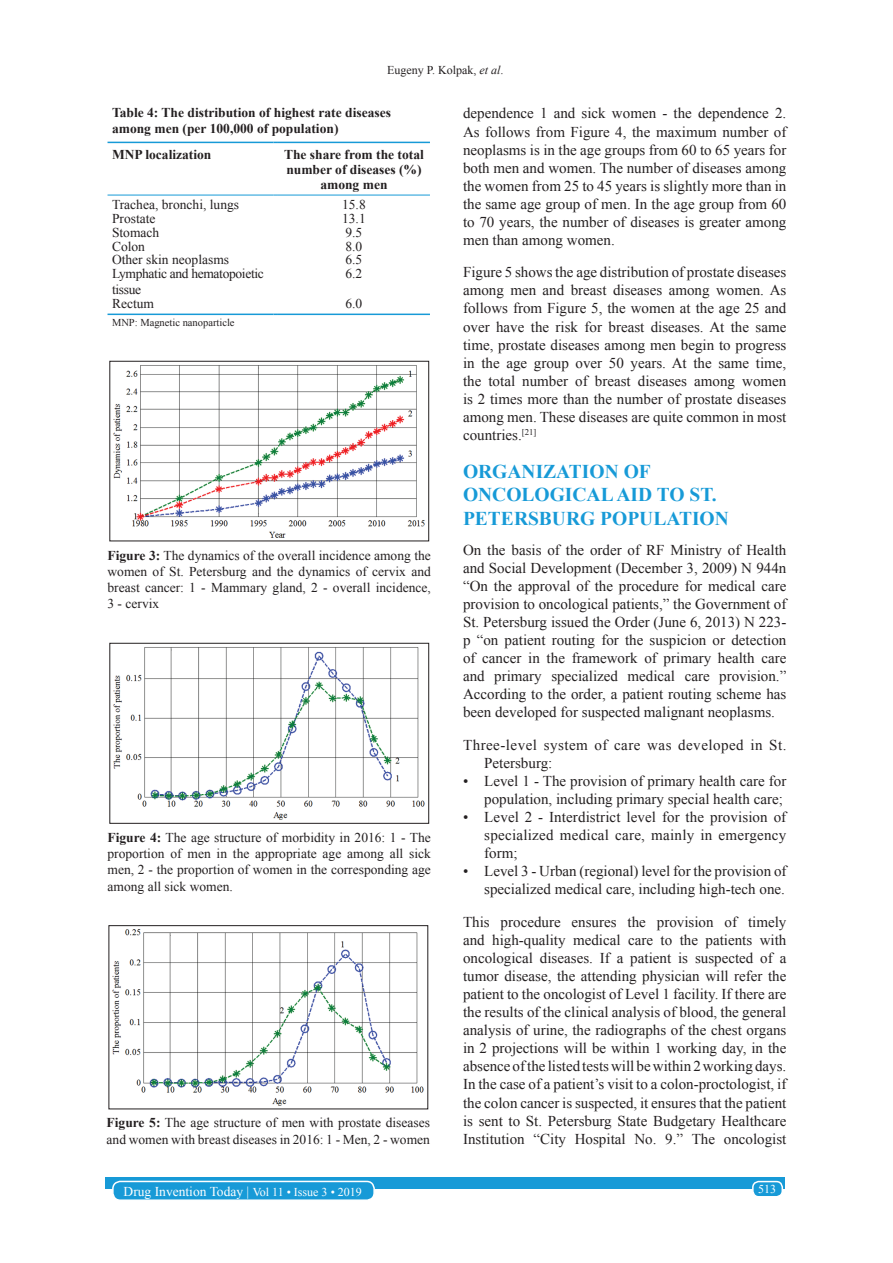
<style>
.page{position:relative;width:893px;height:1263px;background:#fff}
.page>*{position:absolute;margin:0;border:0;box-sizing:border-box;transform-origin:0 0}
.t1{font:700 19.5px/23.4px "Times New Roman";color:#179ad7}
.TX{font:15px/18px "Times New Roman";color:#231f20;text-align:justify}
.L{font:15px/18px "Times New Roman";color:#231f20;text-align:right}
.LL{font:15px/18px "Times New Roman";color:#231f20;text-align:right}
.L-2{font:15px/18px "Times New Roman";letter-spacing:.035em;color:#231f20}
.FGC{font:13.5px/16.2px "Times New Roman";color:#231f20;text-align:justify}
.TB{font:13.5px "Times New Roman";color:#231f20}
.TT{font:700 13.5px/16.2px "Times New Roman";color:#231f20}
.TCH{font:700 13.5px/15px "Times New Roman";color:#231f20;text-align:center}
.t2{font:13.5px "Times New Roman";color:#fff}
.TB-2{font:13.5px/16.2px "Times New Roman";letter-spacing:-.025em;color:#231f20}
.TBL{font:13.5px "Times New Roman";color:#231f20}
.t3{font:12px "Times New Roman";color:#231f20}
.t4{font:12px "Times New Roman";color:#fff}
.TFN{font:10.5px "Times New Roman";color:#231f20}
.s1{font-style:italic}
.s2{font-weight:700}
.s3{font-size:12px}
</style>
<div class="page">
<div style="left:105px;top:1177px;width:679px;height:12px;background:#179ad7"></div>
<div style="left:752px;top:1181px;width:29px;height:15px;background:#179ad7;border-radius:6px"></div>
<div style="left:751px;top:1180px;width:31px;height:17px;border:2px solid #fff;border-radius:6px"></div>
<div style="left:113px;top:1181px;width:261px;height:19px;background:#179ad7;border-radius:7px"></div>
<div style="left:112px;top:1180px;width:263px;height:21px;border:2px solid #fff;border-radius:7px"></div>
<hr style="left:107px;top:313px;width:166px;height:2px;background:#179ad7">
<hr style="left:278px;top:313px;width:152px;height:2px;background:#179ad7">
<hr style="left:107px;top:142px;width:166px;height:1px;background:#179ad7">
<hr style="left:278px;top:142px;width:152px;height:1px;background:#179ad7">
<hr style="left:107px;top:195px;width:166px;height:1px;background:#179ad7">
<hr style="left:278px;top:195px;width:152px;height:1px;background:#179ad7">
<img style="left:113px;top:365px;width:312px;height:173px">
<div style="left:110px;top:361px;width:318px;height:180px;border:1px solid #231f20"></div>
<img style="left:113px;top:647px;width:312px;height:173px">
<div style="left:110px;top:643px;width:318px;height:180px;border:1px solid #231f20"></div>
<img style="left:112px;top:929px;width:312px;height:177px">
<div style="left:109px;top:925px;width:319px;height:184px;border:1px solid #231f20"></div>
<p class="t3" style="left:387px;top:62px;width:118px">Eugeny P. Kolpak, <span class="s1">et al</span>.</p>
<p class="TT" style="left:112px;top:104px;width:280px">Table 4: The distribution of highest rate diseases among men (per 100,000 of population)</p>
<p class="TCH" style="left:112px;top:146px;width:101px">MNP localization</p>
<p class="TCH" style="left:284px;top:146px;width:141px">The share from the total number of diseases (%) among men</p>
<p class="TB" style="left:112px;top:195px;width:128px">Trachea, bronchi, lungs</p>
<p class="TB" style="left:342px;top:195px;width:25px">15.8</p>
<p class="TB" style="left:112px;top:209px;width:45px">Prostate</p>
<p class="TB" style="left:342px;top:209px;width:25px">13.1</p>
<p class="TB" style="left:112px;top:223px;width:49px">Stomach</p>
<p class="TB" style="left:345px;top:223px;width:18px">9.5</p>
<p class="TB" style="left:112px;top:236px;width:35px">Colon</p>
<p class="TB" style="left:345px;top:236px;width:18px">8.0</p>
<p class="TB" style="left:112px;top:250px;width:118px">Other skin neoplasms</p>
<p class="TB" style="left:345px;top:250px;width:18px">6.5</p>
<p class="TB-2" style="left:112px;top:265px;width:153px">Lymphatic and hematopoietic tissue</p>
<p class="TB" style="left:345px;top:264px;width:18px">6.2</p>
<p class="TBL" style="left:112px;top:294px;width:43px">Rectum</p>
<p class="TBL" style="left:345px;top:294px;width:18px">6.0</p>
<p class="TFN" style="left:112px;top:315px;width:124px">MNP: Magnetic nanoparticle</p>
<p class="FGC" style="left:107px;top:546px;width:325px"><span class="s2">Figure 3:</span> The dynamics of the overall incidence among the women of St. Petersburg and the dynamics of cervix and breast cancer: 1 - Mammary gland, 2 - overall incidence, 3 - cervix</p>
<p class="FGC" style="left:107px;top:829px;width:325px"><span class="s2">Figure 4:</span> The age structure of morbidity in 2016: 1 - The proportion of men in the appropriate age among all sick men, 2 - the proportion of women in the corresponding age among all sick women.</p>
<p class="FGC" style="left:106px;top:1114px;width:325px"><span class="s2">Figure 5:</span> The age structure of men with prostate diseases and women with breast diseases in 2016: 1 - Men, 2 - women</p>
<p class="TX" style="left:463px;top:104px;width:325px">dependence 1 and sick women - the dependence 2.<br>As follows from Figure 4, the maximum number of neoplasms is in the age groups from 60 to 65 years for both men and women. The number of diseases among the women from 25 to 45 years is slightly more than in the same age group of men. In the age group from 60 to 70 years, the number of diseases is greater among men than among women.</p>
<p class="TX" style="left:463px;top:263px;width:325px">Figure 5 shows the age distribution of prostate diseases among men and breast diseases among women. As follows from Figure 5, the women at the age 25 and over have the risk for breast diseases. At the same time, prostate diseases among men begin to progress in the age group over 50 years. At the same time, the total number of breast diseases among women is 2 times more than the number of prostate diseases among men. These diseases are quite common in most countries.<sup>[21]</sup></p>
<h1 class="t1" style="left:463px;top:459px;width:267px">ORGANIZATION OF<br>ONCOLOGICAL AID TO ST.<br>PETERSBURG POPULATION</h1>
<p class="TX" style="left:463px;top:540px;width:325px">On the basis of the order of RF Ministry of Health and Social Development (December 3, 2009) N 944n “On the approval of the procedure for medical care provision to oncological patients,” the Government of St. Petersburg issued the Order (June 6, 2013) N 223- p “on patient routing for the suspicion or detection of cancer in the framework of primary health care and primary specialized medical care provision.” According to the order, a patient routing scheme has been developed for suspected malignant neoplasms.</p>
<p class="L-2" style="left:484px;top:735px;width:303px;text-indent:-21px">Three-level system of care was developed in St.<br>Petersburg:</p>
<p class="L" style="left:463px;top:771px;width:325px">• Level 1 - The provision of primary health care for population, including primary special health care;</p>
<p class="L" style="left:484px;top:807px;width:303px;text-align:justify;text-indent:-21px">• Level 2 - Interdistrict level for the provision of specialized medical care, mainly in emergency form;</p>
<p class="LL" style="left:463px;top:862px;width:325px">• Level 3 - Urban (regional) level for the provision of specialized medical care, including high-tech one.</p>
<p class="TX" style="left:463px;top:912px;width:325px">This procedure ensures the provision of timely and high-quality medical care to the patients with oncological diseases. If a patient is suspected of a tumor disease, the attending physician will refer the patient to the oncologist of Level 1 facility. If there are the results of the clinical analysis of blood, the general analysis of urine, the radiographs of the chest organs in 2 projections will be within 1 working day, in the absence of the listed tests will be within 2 working days.<br>In the case of a patient’s visit to a colon-proctologist, if the colon cancer is suspected, it ensures that the patient is sent to St. Petersburg State Budgetary Healthcare Institution “City Hospital No. 9.” The oncologist</p>
<p class="t2" style="left:123px;top:1181px;width:240px">Drug Invention Today | <span class="s3">Vol 11 • Issue 3 • 2019</span></p>
<p class="t4" style="left:757px;top:1180px;width:19px">513</p>
</div>
